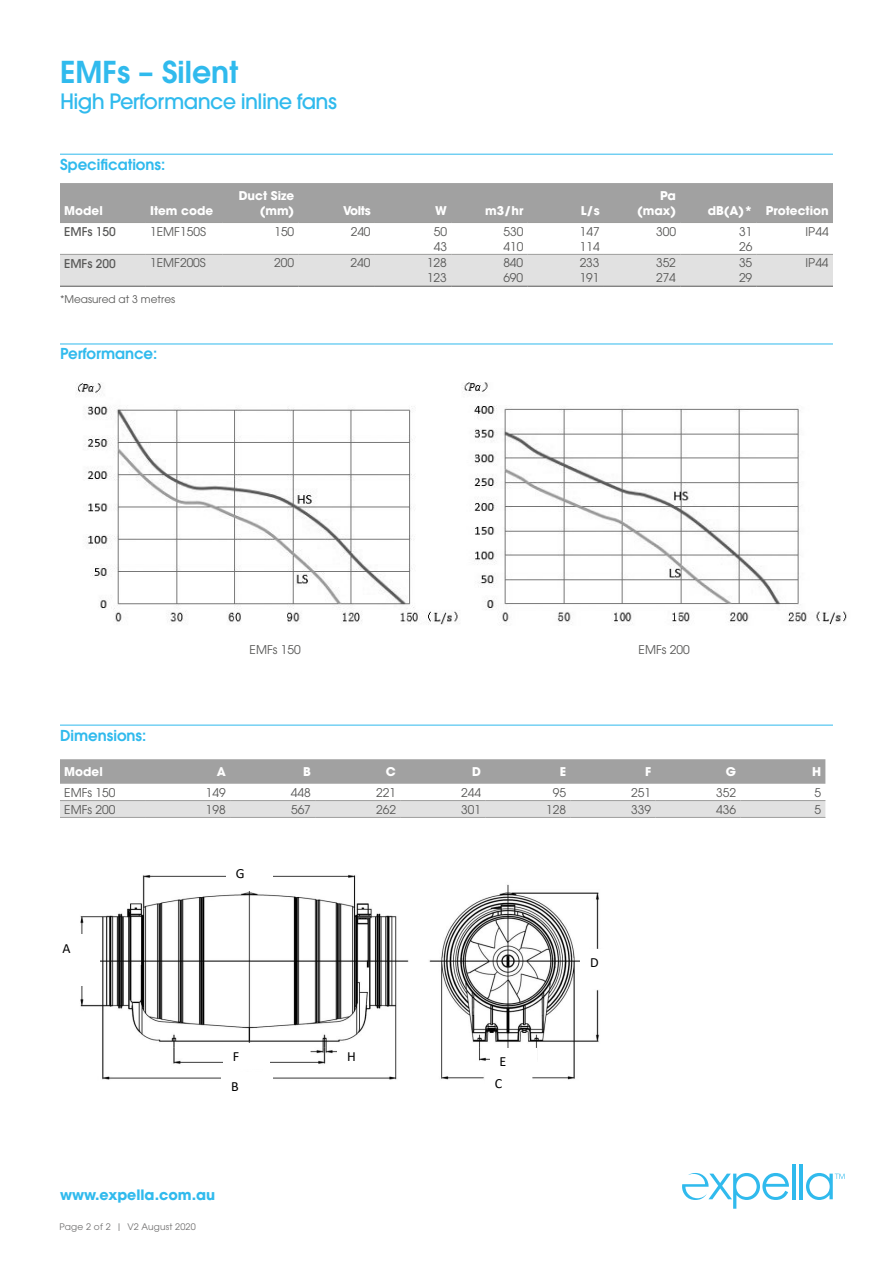
<style>
.page{position:relative;width:893px;height:1263px;background:#fff}
.page>*{position:absolute;margin:0;border:0;box-sizing:border-box;transform-origin:0 0}
.t1{font:600 30px "Avant Garde";color:#30baed}
.t2{font:500 21px "Avant Garde";letter-spacing:-.03em;color:#30baed}
.t3{font:600 15px "Avant Garde";color:#30baed}
.t4{font:700 14.25px "Avant Garde";color:#30baed}
.t5{font:13.95px/29.5px "Calibri";color:#000}
.t6{font:12px/15px "Avant Garde";color:#575756}
.t7{font:700 12px/15px "Avant Garde";color:#fff;text-align:right}
.t8{font:500 12px "Avant Garde";color:#575756}
.t9{font:10.5px "Avant Garde";color:#575756}
.t10{font:9px "Avant Garde";letter-spacing:.02em;color:#706f6f}
</style>
<div class="page">
<img style="left:76px;top:383px;width:384px;height:242px">
<hr style="left:792px;top:1164px;width:3px;height:35px;background:#30baed">
<hr style="left:799px;top:1164px;width:4px;height:35px;background:#30baed">
<svg style="left:806px;top:1173px;width:38px;height:27px"></svg>
<svg style="left:682px;top:1173px;width:107px;height:36px"></svg>
<hr style="left:60px;top:725px;width:773px;height:1px;background:#30baed">
<svg style="left:60px;top:759px;width:765px;height:25px;background:#a2a2a2"></svg>
<div style="left:60px;top:801px;width:765px;height:16px;background:#e1e1e1"></div>
<hr style="left:60px;top:800px;width:85px;height:1px;background:#9d9d9c">
<hr style="left:145px;top:800px;width:85px;height:1px;background:#9d9d9c">
<hr style="left:230px;top:800px;width:85px;height:1px;background:#9d9d9c">
<hr style="left:315px;top:800px;width:85px;height:1px;background:#9d9d9c">
<hr style="left:400px;top:800px;width:85px;height:1px;background:#9d9d9c">
<hr style="left:485px;top:800px;width:85px;height:1px;background:#9d9d9c">
<hr style="left:570px;top:800px;width:85px;height:1px;background:#9d9d9c">
<hr style="left:655px;top:800px;width:85px;height:1px;background:#9d9d9c">
<hr style="left:740px;top:800px;width:85px;height:1px;background:#9d9d9c">
<hr style="left:60px;top:817px;width:85px;height:1px;background:#9d9d9c">
<hr style="left:145px;top:817px;width:85px;height:1px;background:#9d9d9c">
<hr style="left:230px;top:817px;width:85px;height:1px;background:#9d9d9c">
<hr style="left:315px;top:817px;width:85px;height:1px;background:#9d9d9c">
<hr style="left:400px;top:817px;width:85px;height:1px;background:#9d9d9c">
<hr style="left:485px;top:817px;width:85px;height:1px;background:#9d9d9c">
<hr style="left:570px;top:817px;width:85px;height:1px;background:#9d9d9c">
<hr style="left:655px;top:817px;width:85px;height:1px;background:#9d9d9c">
<hr style="left:740px;top:817px;width:85px;height:1px;background:#9d9d9c">
<hr style="left:60px;top:154px;width:773px;height:1px;background:#30baed">
<hr style="left:60px;top:344px;width:773px;height:1px;background:#30baed">
<div style="left:60px;top:183px;width:773px;height:39px;background:#a1a1a1"></div>
<div style="left:60px;top:255px;width:773px;height:31px;background:#e1e1e1"></div>
<hr style="left:60px;top:286px;width:86px;height:1px;background:#575756">
<hr style="left:146px;top:286px;width:76px;height:1px;background:#575756">
<hr style="left:222px;top:286px;width:77px;height:1px;background:#575756">
<hr style="left:299px;top:286px;width:76px;height:1px;background:#575756">
<hr style="left:375px;top:286px;width:76px;height:1px;background:#575756">
<hr style="left:451px;top:286px;width:77px;height:1px;background:#575756">
<hr style="left:528px;top:286px;width:76px;height:1px;background:#575756">
<hr style="left:604px;top:286px;width:76px;height:1px;background:#575756">
<hr style="left:680px;top:286px;width:77px;height:1px;background:#575756">
<hr style="left:757px;top:286px;width:76px;height:1px;background:#575756">
<hr style="left:60px;top:222px;width:86px;height:1px;background:#9d9d9c">
<hr style="left:146px;top:222px;width:76px;height:1px;background:#9d9d9c">
<hr style="left:222px;top:222px;width:77px;height:1px;background:#9d9d9c">
<hr style="left:299px;top:222px;width:76px;height:1px;background:#9d9d9c">
<hr style="left:375px;top:222px;width:76px;height:1px;background:#9d9d9c">
<hr style="left:451px;top:222px;width:77px;height:1px;background:#9d9d9c">
<hr style="left:528px;top:222px;width:76px;height:1px;background:#9d9d9c">
<hr style="left:604px;top:222px;width:76px;height:1px;background:#9d9d9c">
<hr style="left:680px;top:222px;width:77px;height:1px;background:#9d9d9c">
<hr style="left:757px;top:222px;width:76px;height:1px;background:#9d9d9c">
<hr style="left:60px;top:254px;width:86px;height:1px;background:#9d9d9c">
<hr style="left:146px;top:254px;width:76px;height:1px;background:#9d9d9c">
<hr style="left:222px;top:254px;width:77px;height:1px;background:#9d9d9c">
<hr style="left:299px;top:254px;width:76px;height:1px;background:#9d9d9c">
<hr style="left:375px;top:254px;width:76px;height:1px;background:#9d9d9c">
<hr style="left:451px;top:254px;width:77px;height:1px;background:#9d9d9c">
<hr style="left:528px;top:254px;width:76px;height:1px;background:#9d9d9c">
<hr style="left:604px;top:254px;width:76px;height:1px;background:#9d9d9c">
<hr style="left:680px;top:254px;width:77px;height:1px;background:#9d9d9c">
<hr style="left:757px;top:254px;width:76px;height:1px;background:#9d9d9c">
<img style="left:80px;top:875px;width:520px;height:205px">
<div style="left:226px;top:860px;width:47px;height:31px;background:#fff"></div>
<div style="left:338px;top:1043px;width:53px;height:30px;background:#fff"></div>
<div style="left:490px;top:1048px;width:47px;height:23px;background:#fff"></div>
<div style="left:223px;top:1043px;width:47px;height:25px;background:#fff"></div>
<div style="left:485px;top:1070px;width:47px;height:30px;background:#fff"></div>
<div style="left:221px;top:1072px;width:52px;height:31px;background:#fff"></div>
<div style="left:53px;top:934px;width:47px;height:52px;background:#fff"></div>
<div style="left:580px;top:949px;width:47px;height:40px;background:#fff"></div>
<img style="left:463px;top:382px;width:384px;height:244px">
<h1 class="t1" style="left:60px;top:52px;width:180px">EMFs – Silent</h1>
<h2 class="t2" style="left:60px;top:88px;width:278px">High Performance inline fans</h2>
<p class="t3" style="left:60px;top:154px;width:107px">Specifications:</p>
<p class="t7" style="left:64px;top:203px;width:40px">Model</p>
<p class="t7" style="left:150px;top:203px;width:65px">Item code</p>
<p class="t7" style="left:239px;top:188px;width:57px">Duct Size (mm)</p>
<p class="t7" style="left:343px;top:203px;width:29px">Volts</p>
<p class="t7" style="left:435px;top:203px;width:13px">W</p>
<p class="t7" style="left:485px;top:203px;width:40px">m3/hr</p>
<p class="t7" style="left:581px;top:203px;width:20px">L/s</p>
<p class="t7" style="left:637px;top:188px;width:40px">Pa (max)</p>
<p class="t7" style="left:708px;top:203px;width:122px">dB(A)* Protection</p>
<p class="t8" style="left:64px;top:224px;width:53px">EMFs 150</p>
<p class="t6" style="left:150px;top:224px;width:57px">1EMF150S</p>
<p class="t6" style="left:274px;top:224px;width:21px">150</p>
<p class="t6" style="left:351px;top:224px;width:21px">240</p>
<p class="t6" style="left:434px;top:224px;width:15px">50<br>43</p>
<p class="t6" style="left:503px;top:224px;width:21px">530<br>410</p>
<p class="t6" style="left:580px;top:224px;width:21px">147<br>114</p>
<p class="t6" style="left:656px;top:224px;width:21px">300</p>
<p class="t6" style="left:739px;top:224px;width:15px">31<br>26</p>
<p class="t6" style="left:805px;top:224px;width:25px">IP44</p>
<p class="t8" style="left:64px;top:256px;width:53px">EMFs 200</p>
<p class="t6" style="left:150px;top:256px;width:57px">1EMF200S</p>
<p class="t6" style="left:274px;top:256px;width:21px">200</p>
<p class="t6" style="left:351px;top:256px;width:21px">240</p>
<p class="t6" style="left:427px;top:256px;width:21px">128<br>123</p>
<p class="t6" style="left:503px;top:256px;width:21px">840<br>690</p>
<p class="t6" style="left:580px;top:256px;width:21px">233<br>191</p>
<p class="t6" style="left:656px;top:256px;width:21px">352<br>274</p>
<p class="t6" style="left:739px;top:256px;width:15px">35<br>29</p>
<p class="t6" style="left:805px;top:256px;width:25px">IP44</p>
<p class="t9" style="left:60px;top:293px;width:117px">*Measured at 3 metres</p>
<p class="t3" style="left:60px;top:344px;width:99px">Performance:</p>
<p class="t6" style="left:250px;top:642px;width:53px">EMFs 150</p>
<p class="t6" style="left:639px;top:642px;width:53px">EMFs 200</p>
<p class="t3" style="left:60px;top:725px;width:88px">Dimensions:</p>
<p class="t7" style="left:64px;top:764px;width:40px">Model</p>
<p class="t7" style="left:217px;top:764px;width:11px">A</p>
<p class="t7" style="left:303px;top:764px;width:9px">B</p>
<p class="t7" style="left:386px;top:764px;width:11px">C</p>
<p class="t7" style="left:472px;top:764px;width:10px">D</p>
<p class="t7" style="left:560px;top:764px;width:8px">E</p>
<p class="t7" style="left:645px;top:764px;width:8px">F</p>
<p class="t7" style="left:726px;top:764px;width:12px">G</p>
<p class="t7" style="left:812px;top:764px;width:11px">H</p>
<p class="t6" style="left:64px;top:785px;width:53px">EMFs 150</p>
<p class="t6" style="left:206px;top:785px;width:21px">149</p>
<p class="t6" style="left:291px;top:785px;width:21px">448</p>
<p class="t6" style="left:376px;top:785px;width:21px">221</p>
<p class="t6" style="left:461px;top:785px;width:21px">244</p>
<p class="t6" style="left:553px;top:785px;width:15px">95</p>
<p class="t6" style="left:631px;top:785px;width:21px">251</p>
<p class="t6" style="left:716px;top:785px;width:21px">352</p>
<p class="t6" style="left:815px;top:785px;width:8px">5</p>
<p class="t6" style="left:64px;top:802px;width:53px">EMFs 200</p>
<p class="t6" style="left:206px;top:802px;width:21px">198</p>
<p class="t6" style="left:291px;top:802px;width:21px">567</p>
<p class="t6" style="left:376px;top:802px;width:21px">262</p>
<p class="t6" style="left:461px;top:802px;width:21px">301</p>
<p class="t6" style="left:546px;top:802px;width:21px">128</p>
<p class="t6" style="left:631px;top:802px;width:21px">339</p>
<p class="t6" style="left:716px;top:802px;width:21px">436</p>
<p class="t6" style="left:815px;top:802px;width:8px">5</p>
<p class="t5" style="left:62px;top:933px;width:10px">A</p>
<p class="t5" style="left:236px;top:858px;width:10px">G</p>
<p class="t5" style="left:231px;top:1041px;width:10px">F<br>B</p>
<p class="t4" style="left:60px;top:1186px;width:157px">www.expella.com.au</p>
<p class="t10" style="left:60px;top:1221px;width:138px">Page 2 of 2 | V2 August 2020</p>
<p class="t5" style="left:347px;top:1041px;width:10px">H</p>
<p class="t5" style="left:500px;top:1046px;width:8px">E</p>
<p class="t5" style="left:495px;top:1068px;width:9px">C</p>
<p class="t5" style="left:590px;top:947px;width:10px">D</p>
</div>
